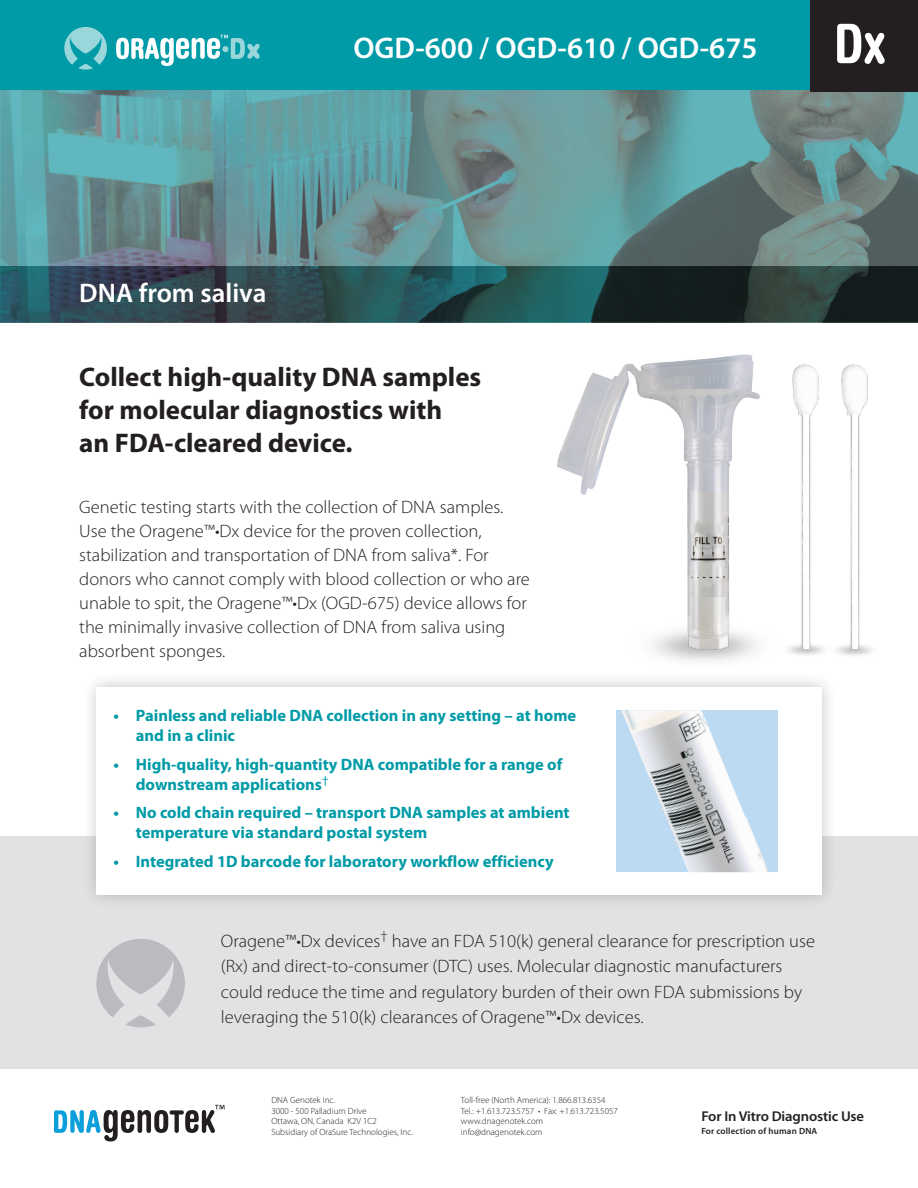
<style>
.page{position:relative;width:918px;height:1188px;background:#fff}
.page>*{position:absolute;margin:0;border:0;box-sizing:border-box;transform-origin:0 0}
.t1{font:700 condensed 54.75px "Helvetica Rounded LT Std";color:#fff}
.t2{font:600 30px "Myriad Pro";color:#fff}
.t3{font:700 27px/33px "Myriad Pro";color:#231f20}
.t4{font:600 27px "Myriad Pro";color:#fff}
.t5{font:300 18px/24px "Myriad Pro";color:#231f20}
.t6{font:700 16.5px/19.8px "Myriad Pro";color:#009ba7}
.t7{font:600 14.25px "Myriad Pro";letter-spacing:-.01em;color:#231f20}
.t8{font:300 9px/10.5px "Myriad Pro";color:#231f20}
.t9{font:600 9px "Myriad Pro";letter-spacing:.02em;color:#231f20}
</style>
<div class="page">
<div style="left:0;top:0;width:918px;height:90px;background:#009ba7"></div>
<img style="left:0;top:90px;width:918px;height:176px">
<img style="left:0;top:266px;width:918px;height:57px">
<div style="left:810px;top:0;width:108px;height:92px;background:#231f20"></div>
<svg style="left:64px;top:27px;width:43px;height:43px"></svg>
<svg style="left:116px;top:35px;width:144px;height:31px"></svg>
<svg style="left:54px;top:1105px;width:171px;height:36px"></svg>
<div style="left:0;top:836px;width:918px;height:233px;background:#e1e2e4"></div>
<svg style="left:96px;top:939px;width:89px;height:88px"></svg>
<div style="left:81px;top:672px;width:756px;height:238px;background:#231f20;opacity:.25"></div>
<div style="left:96px;top:687px;width:726px;height:208px;background:#fff"></div>
<div style="left:616px;top:710px;width:162px;height:162px;background:#bcdaf1"></div>
<img style="left:621px;top:710px;width:148px;height:162px">
<img style="left:836px;top:364px;width:36px;height:292px">
<img style="left:556px;top:354px;width:277px;height:332px">
<h2 class="t2" style="left:353px;top:29px;width:406px">OGD-600 / OGD-610 / OGD-675</h2>
<h1 class="t1" style="left:834px;top:10px;width:53px">Dx</h1>
<h3 class="t4" style="left:79px;top:276px;width:189px">DNA from saliva</h3>
<h3 class="t3" style="left:79px;top:360px;width:403px">Collect high-quality DNA samples for molecular diagnostics with<br>an FDA-cleared device.</h3>
<p class="t5" style="left:79px;top:495px;width:452px">Genetic testing starts with the collection of DNA samples.<br>Use the Oragene™•Dx device for the proven collection, stabilization and transportation of DNA from saliva*. For donors who cannot comply with blood collection or who are unable to spit, the Oragene™•Dx (OGD-675) device allows for the minimally invasive collection of DNA from saliva using absorbent sponges.</p>
<p class="t6" style="left:136px;top:705px;width:442px;text-indent:-22px">• Painless and reliable DNA collection in any setting – at home and in a clinic</p>
<p class="t6" style="left:136px;top:754px;width:428px;text-indent:-22px">• High-quality, high-quantity DNA compatible for a range of downstream applications<sup>†</sup></p>
<p class="t6" style="left:136px;top:802px;width:435px;text-indent:-22px">• No cold chain required – transport DNA samples at ambient temperature via standard postal system</p>
<p class="t6" style="left:113px;top:851px;width:442px">• Integrated 1D barcode for laboratory workflow efficiency</p>
<p class="t5" style="left:221px;top:928px;width:596px;line-height:25.5px">Oragene™•Dx devices<sup>†</sup> have an FDA 510(k) general clearance for prescription use (Rx) and direct-to-consumer (DTC) uses. Molecular diagnostic manufacturers could reduce the time and regulatory burden of their own FDA submissions by leveraging the 510(k) clearances of Oragene™•Dx devices.</p>
<p class="t8" style="left:271px;top:1095px;width:143px">DNA Genotek Inc.<br>3000 - 500 Palladium Drive<br>Ottawa, ON, Canada K2V 1C2<br>Subsidiary of OraSure Technologies, Inc.</p>
<p class="t8" style="left:461px;top:1095px;width:158px">Toll-free (North America): 1.866.813.6354<br>Tel.: +1.613.723.5757 • Fax: +1.613.723.5057 www.dnagenotek.com info@dnagenotek.com</p>
<p class="t7" style="left:701px;top:1107px;width:164px">For In Vitro Diagnostic Use</p>
<p class="t9" style="left:701px;top:1125px;width:117px">For collection of human DNA</p>
</div>
